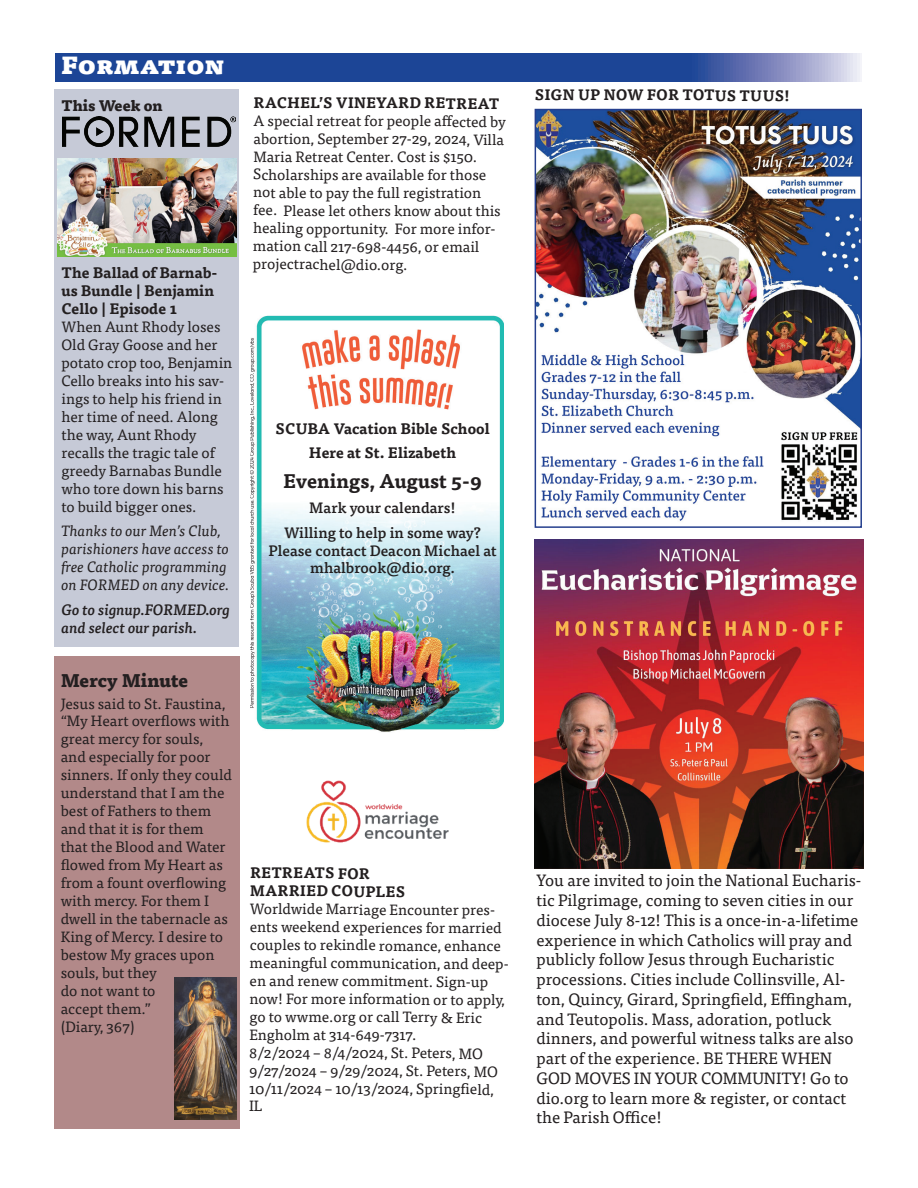
<style>
.page{position:relative;width:918px;height:1188px;background:#fff}
.page>*{position:absolute;margin:0;border:0;box-sizing:border-box;transform-origin:0 0}
.t1{font:900 24px "Tisa Pro";color:#fff}
.t2{font:700 19.5px "Tisa Pro";color:#231f20}
.t3{font:800 18px "Tisa Pro";color:#231f20}
.t4{font:16.5px/19.8px "Tisa Pro";color:#231f20}
.t5{font:15px/18px "Tisa Pro";letter-spacing:-.005em;color:#231f20}
.t6{font:italic 15px/18px "Tisa Pro";color:#231f20}
.t7{font:500 15px/24.8px "Tisa Pro";color:#231f20;text-align:center}
.t8{font:700 15px/24.8px "Tisa Pro";color:#231f20;text-align:center}
.t9{font:italic 500 15px/18px "Tisa Pro";color:#231f20}
.t10{font:800 15px "Tisa Pro";color:#231f20}
.s1{font-weight:700}
</style>
<div class="page">
<div style="left:55px;top:89px;width:184px;height:557px;background:#c6cad7"></div>
<img style="left:63px;top:117px;width:173px;height:29px">
<div style="left:54px;top:656px;width:185px;height:472px;background:#b28989"></div>
<img style="left:174px;top:978px;width:62px;height:141px">
<svg style="left:55px;top:53px;width:807px;height:29px;background:#32549f"></svg>
<img style="left:537px;top:111px;width:323px;height:410px">
<div style="left:535px;top:109px;width:327px;height:419px;border:1px solid #253f8e"></div>
<img style="left:250px;top:315px;width:254px;height:417px">
<img style="left:306px;top:780px;width:143px;height:63px">
<img style="left:535px;top:539px;width:329px;height:330px">
<img style="left:57px;top:158px;width:179px;height:99px">
<p class="t1" style="left:61px;top:44px;width:165px">Formation</p>
<p class="t10" style="left:61px;top:93px;width:103px">This Week on</p>
<p class="t5" style="left:61px;top:263px;width:172px"><span class="s1">The Ballad of Barnab&shy;us Bundle | Benjamin<br>Cello | Episode 1<br></span>When Aunt Rhody loses<br>Old Gray Goose and her potato crop too, Benjamin<br>Cello breaks into his sav&shy;ings to help his friend in her time of need. Along the way, Aunt Rhody recalls the tragic tale of greedy Barnabas Bundle who tore down his barns to build bigger ones.</p>
<p class="t6" style="left:61px;top:521px;width:169px">Thanks to our Men’s Club, parishioners have access to free Catholic programming on FORMED on any device.</p>
<p class="t9" style="left:61px;top:600px;width:170px">Go to signup.FORMED.org and select our parish.</p>
<p class="t3" style="left:61px;top:665px;width:129px">Mercy Minute</p>
<p class="t5" style="left:61px;top:693px;width:173px">Jesus said to St. Faustina, “My Heart overflows with great mercy for souls, and especially for poor sinners. If only they could understand that I am the best of Fathers to them and that it is for them that the Blood and Water flowed from My Heart as from a fount overflowing with mercy. For them I dwell in the tabernacle as<br>King of Mercy. I desire to bestow My graces upon souls, but they<br>do not want to<br>accept them.”<br>(Diary, 367)</p>
<p class="t5" style="left:253px;top:93px;width:255px"><span class="s1">RACHEL’S VINEYARD RETREAT </span>A special retreat for people affected by abortion, September 27-29, 2024, Villa Maria Retreat Center. Cost is $150.<br>Scholarships are available for those not able to pay the full registration fee. Please let others know about this healing opportunity. For more infor&shy;mation call 217-698-4456, or email projectrachel@dio.org.</p>
<p class="t8" style="left:275px;top:415px;width:216px">SCUBA Vacation Bible School<br>Here at St. Elizabeth</p>
<p class="t2" style="left:283px;top:465px;width:200px">Evenings, August 5-9</p>
<p class="t7" style="left:284px;top:494px;width:198px">Mark your calendars!<br>Willing to help in some way?</p>
<p class="t7" style="left:268px;top:540px;width:230px;line-height:18px">Please contact Deacon Michael at mhalbrook@dio.org.</p>
<p class="t5" style="left:249px;top:863px;width:261px"><span class="s1">RETREATS FOR<br>MARRIED COUPLES<br></span>Worldwide Marriage Encounter pres&shy;ents weekend experiences for married couples to rekindle romance, enhance meaningful communication, and deep&shy;en and renew commitment. Sign-up now! For more information or to apply, go to wwme.org or call Terry &amp; Eric<br>Engholm at 314-649-7317.<br>8/2/2024 – 8/4/2024, St. Peters, MO<br>9/27/2024 – 9/29/2024, St. Peters, MO<br>10/11/2024 – 10/13/2024, Springfield,<br>IL</p>
<p class="t8" style="left:535px;top:82px;width:256px">SIGN UP NOW FOR TOTUS TUUS!</p>
<p class="t4" style="left:536px;top:870px;width:327px">You are invited to join the National Eucharis&shy;tic Pilgrimage, coming to seven cities in our diocese July 8-12! This is a once-in-a-lifetime experience in which Catholics will pray and publicly follow Jesus through Eucharistic processions. Cities include Collinsville, Al&shy;ton, Quincy, Girard, Springfield, Effingham, and Teutopolis. Mass, adoration, potluck dinners, and powerful witness talks are also part of the experience. BE THERE WHEN GOD MOVES IN YOUR COMMUNITY! Go to dio.org to learn more &amp; register, or contact the Parish Office!</p>
</div>
